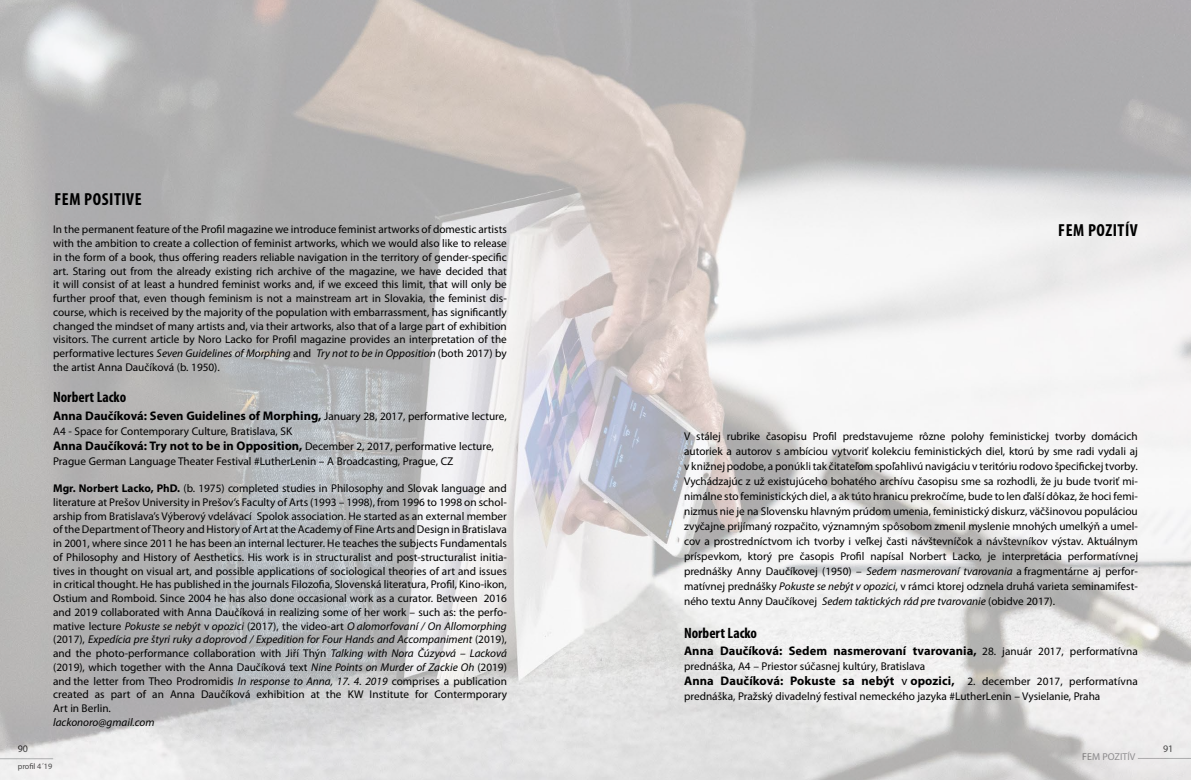
<style>
.page{position:relative;width:1191px;height:780px;background:#fff}
.page>*{position:absolute;margin:0;border:0;box-sizing:border-box;transform-origin:0 0}
.t1{font:700 condensed 17.5px "Myriad Pro";letter-spacing:.03em;color:#000}
.t2{font:700 condensed 15px "Myriad Pro";color:#000}
.t3{font:700 12.5px "Myriad Pro";color:#000}
.t4{font:11.25px/13.8px "Myriad Pro";color:#000;text-align:justify}
.t5{font:italic 11.25px "Myriad Pro";color:#000}
.t6{font:10px "Myriad Pro";color:#77787a}
.t7{font:10px "Myriad Pro";color:#000}
.t8{font:8.12px "Myriad Pro";color:#000}
.s1{font-style:italic}
.s2{font-weight:400;font-size:11.25px}
.s3{font-weight:700}
.s4{font-weight:400}
</style>
<div class="page">
<img style="left:0;top:0;width:1191px;height:780px">
<h1 class="t1" style="left:55px;top:190px;width:89px">FEM POSITIVE</h1>
<p class="t4" style="left:53px;top:223px;width:455px">In the permanent feature of the Profil magazine we introduce feminist artworks of domestic artists with the ambition to create a collection of feminist artworks, which we would also like to release in the form of a book, thus offering readers reliable navigation in the territory of gender-specific art. Staring out from the already existing rich archive of the magazine, we have decided that it will consist of at least a hundred feminist works and, if we exceed this limit, that will only be further proof that, even though feminism is not a mainstream art in Slovakia, the feminist dis&shy;course, which is received by the majority of the population with embarrassment, has significantly changed the mindset of many artists and, via their artworks, also that of a large part of exhibition visitors. The current article by Noro Lacko for Profil magazine provides an interpretation of the performative lectures <span class="s1">Seven Guidelines of Morphing</span> and <span class="s1">Try not to be in Opposition</span> (both 2017) by the artist Anna Daučíková (b. 1950).</p>
<h2 class="t2" style="left:53px;top:389px;width:74px">Norbert Lacko</h2>
<p class="t3" style="left:53px;top:408px;width:455px">Anna Daučíková: Seven Guidelines of Morphing, <span class="s2">January 28, 2017, performative lecture,</span></p>
<p class="t4" style="left:53px;top:424px;width:240px">A4 - Space for Contemporary Culture, Bratislava, SK</p>
<p class="t3" style="left:53px;top:438px;width:442px">Anna Daučíková: Try not to be in Opposition, <span class="s2">December 2, 2017, performative lecture,</span></p>
<p class="t4" style="left:53px;top:454px;width:402px">Prague German Language Theater Festival #LutherLenin – A Broadcasting, Prague, CZ</p>
<p class="t4" style="left:53px;top:481px;width:455px"><span class="s3">Mgr. Norbert Lacko, PhD.</span> (b. 1975) completed studies in Philosophy and Slovak language and literature at Prešov University in Prešov’s Faculty of Arts (1993 – 1998), from 1996 to 1998 on schol&shy;arship from Bratislava’s Výberový vdelávací Spolok association. He started as an external member of the Department of Theory and History of Art at the Academy of Fine Arts and Design in Bratislava in 2001, where since 2011 he has been an internal lecturer. He teaches the subjects Fundamentals of Philosophy and History of Aesthetics. His work is in structuralist and post-structuralist initia&shy;tives in thought on visual art, and possible applications of sociological theories of art and issues in critical thought. He has published in the journals Filozofia, Slovenská literatura, Profil, Kino-ikon, Ostium and Romboid. Since 2004 he has also done occasional work as a curator. Between 2016 and 2019 collaborated with Anna Daučíková in realizing some of her work – such as: the perfo&shy;mative lecture <span class="s1">Pokuste se nebýt</span> v <span class="s1">opozici</span> (2017), the video-art <span class="s1">O alomorfovaní / On Allomorphing </span>(2017), <span class="s1">Expedícia pre štyri ruky a doprovod / Expedition for Four Hands and Accompaniment</span> (2019), and the photo-performance collaboration with Jiří Thýn <span class="s1">Talking with Nora Čúzyová – Lacková </span>(2019), which together with the Anna Daučíková text <span class="s1">Nine Points on Murder of Zackie Oh</span> (2019) and the letter from Theo Prodromidis <span class="s1">In response to Anna, 17. 4. 2019</span> comprises a publication created as part of an Anna Daučíková exhibition at the KW Institute for Contermporary Art in Berlin.</p>
<p class="t5" style="left:53px;top:716px;width:103px">lackonoro@gmail.com</p>
<h1 class="t1" style="left:1058px;top:221px;width:81px">FEM POZITÍV</h1>
<p class="t4" style="left:684px;top:429px;width:455px;line-height:15px">V stálej rubrike časopisu Profil predstavujeme rôzne polohy feministickej tvorby domácich autoriek a autorov s ambíciou vytvoriť kolekciu feministických diel, ktorú by sme radi vydali aj v knižnej podobe, a ponúkli tak čitateľom spoľahlivú navigáciu v teritóriu rodovo špecifickej tvorby.<br>Vychádzajúc z už existujúceho bohatého archívu časopisu sme sa rozhodli, že ju bude tvoriť mi&shy;nimálne sto feministických diel, a ak túto hranicu prekročíme, bude to len ďalší dôkaz, že hoci femi&shy;nizmus nie je na Slovensku hlavným prúdom umenia, feministický diskurz, väčšinovou populáciou zvyčajne prijímaný rozpačito, významným spôsobom zmenil myslenie mnohých umelkýň a umel&shy;cov a prostredníctvom ich tvorby i veľkej časti návštevníčok a návštevníkov výstav. Aktuálnym príspevkom, ktorý pre časopis Profil napísal Norbert Lacko, je interpretácia performatívnej prednášky Anny Daučíkovej (1950) – <span class="s1">Sedem nasmerovaní tvarovania</span> a fragmentárne aj perfor&shy;matívnej prednášky <span class="s1">Pokuste se nebýt v opozici</span>, v rámci ktorej odznela druhá varieta seminamifest&shy;ného textu Anny Daučíkovej <span class="s1">Sedem taktických rád pre tvarovanie</span> (obidve 2017).</p>
<h2 class="t2" style="left:684px;top:624px;width:74px">Norbert Lacko</h2>
<p class="t3" style="left:684px;top:644px;width:455px">Anna Daučíková: Sedem nasmerovaní tvarovania, <span class="s2">28. január 2017, performatívna</span></p>
<p class="t4" style="left:684px;top:659px;width:243px">prednáška, A4 – Priestor súčasnej kultúry, Bratislava</p>
<p class="t3" style="left:684px;top:674px;width:455px">Anna Daučíková: Pokuste sa nebýt <span class="s4">v</span> opozici, <span class="s2">2. december 2017, performatívna</span></p>
<p class="t4" style="left:684px;top:689px;width:418px">prednáška, Pražský divadelný festival nemeckého jazyka #LutherLenin – Vysielanie, Praha</p>
<p class="t7" style="left:18px;top:742px;width:12px">90</p>
<p class="t7" style="left:1163px;top:742px;width:12px">91</p>
<p class="t8" style="left:18px;top:761px;width:36px">profil 4´19</p>
<p class="t6" style="left:1082px;top:751px;width:55px">FEM POZITÍV</p>
</div>
